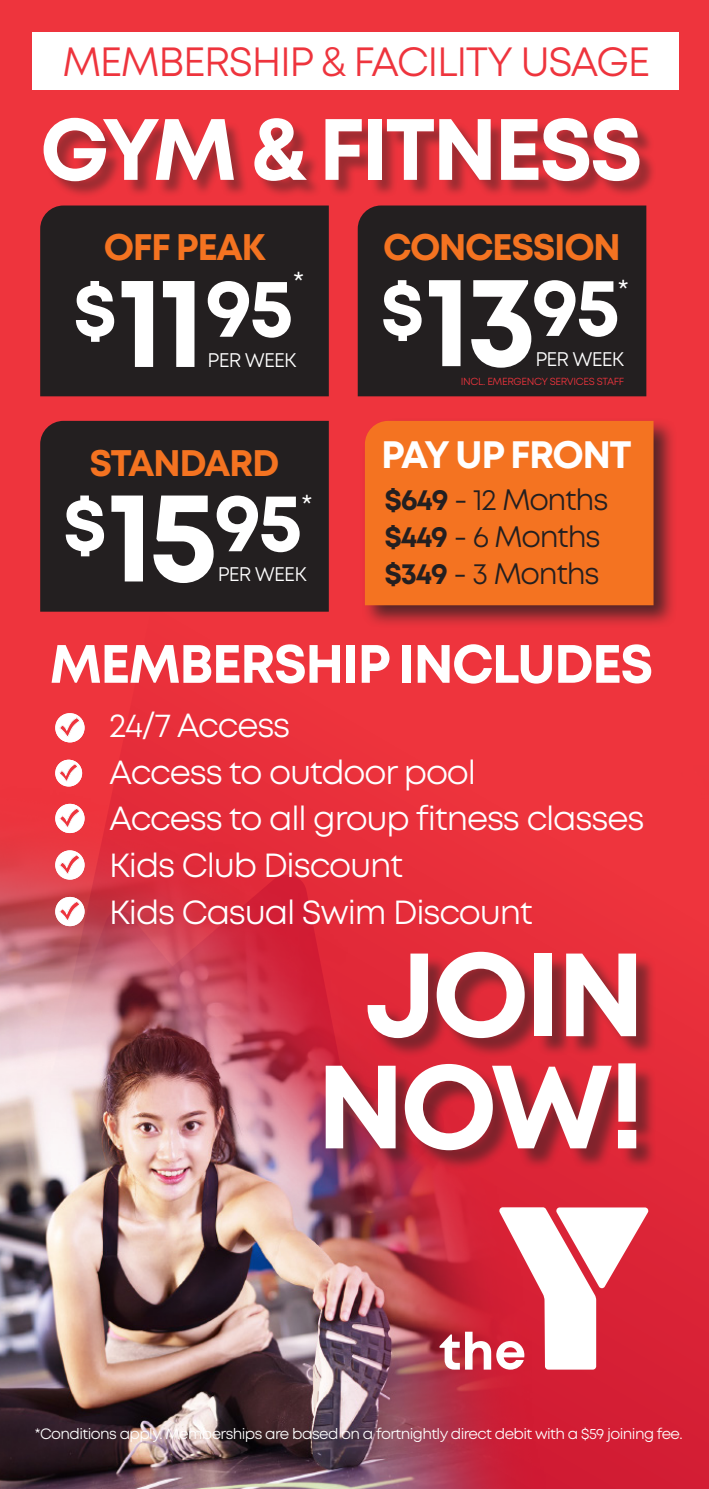
<style>
.page{position:relative;width:709px;height:1489px;background:#fff}
.page>*{position:absolute;margin:0;border:0;box-sizing:border-box;transform-origin:0 0}
.t1{font:700 129.25px "Mont";color:#fff}
.t2{font:700 118px/112px "Mont";letter-spacing:-.04em;color:#fff;text-align:center}
.t3{font:700 86.75px "Mont";letter-spacing:-.04em;color:#fff}
.t4{font:700 82.25px "Mont";color:#fff}
.t5{font:700 74.25px "Mont";color:#fff}
.t6{font:700 53.75px "Mont";letter-spacing:-.035em;color:#fff}
.t7{font:40.75px "Mont";letter-spacing:-.035em;color:#ee343d}
.t8{font:700 38.25px "Mont";letter-spacing:-.04em;color:#fff}
.t9{font:700 37px "Mont";letter-spacing:-.04em;color:#f47321}
.t10{font:33.5px/46.8px "Mont";letter-spacing:-.035em;color:#fff}
.t11{font:30px "Mont";color:#fff}
.t12{font:29.5px/37px "Mont";letter-spacing:-.04em;color:#231f20}
.t13{font:19.75px "Mont";letter-spacing:-.04em;color:#fff}
.t14{font:15px "Mont";letter-spacing:-.04em;color:#fff}
.t15{font:10.25px "Mont";letter-spacing:-.035em;color:#ee343d}
.s1{font-size:74.25px}
.s2{font-weight:700}
</style>
<div class="page">
<div style="left:0;top:0;width:709px;height:765px;background:#ee343d"></div>
<img style="left:0;top:765px;width:709px;height:723px">
<svg style="left:439px;top:1207px;width:209px;height:162px"></svg>
<div style="left:55px;top:759px;width:27px;height:27px;background:#fff;border-radius:50%"></div>
<svg style="left:59px;top:763px;width:19px;height:18px"></svg>
<div style="left:55px;top:713px;width:30px;height:29px;background:#fff;border-radius:50%"></div>
<svg style="left:59px;top:717px;width:21px;height:20px"></svg>
<svg style="left:55px;top:803px;width:30px;height:30px"></svg>
<svg style="left:59px;top:808px;width:21px;height:19px"></svg>
<div style="left:55px;top:850px;width:30px;height:29px;background:#fff;border-radius:50%"></div>
<svg style="left:59px;top:854px;width:21px;height:20px"></svg>
<svg style="left:55px;top:896px;width:30px;height:30px"></svg>
<svg style="left:59px;top:901px;width:21px;height:19px"></svg>
<div style="left:328px;top:954px;width:329px;height:216px;background:#231f20;opacity:.5"></div>
<div style="left:361px;top:417px;width:316px;height:211px;background:#231f20;opacity:.75"></div>
<div style="left:365px;top:421px;width:288px;height:184px;background:#f47321"></div>
<div style="left:40px;top:205px;width:289px;height:191px;background:#231f20"></div>
<div style="left:46px;top:120px;width:610px;height:78px;background:#231f20;opacity:.4"></div>
<div style="left:32px;top:32px;width:646px;height:57px;background:#fff"></div>
<div style="left:358px;top:205px;width:288px;height:191px;background:#231f20"></div>
<div style="left:40px;top:421px;width:289px;height:190px;background:#231f20"></div>
<p class="t7" style="left:62px;top:36px;width:589px">MEMBERSHIP &amp; FACILITY USAGE</p>
<h3 class="t3" style="left:40px;top:93px;width:604px">GYM &amp; FITNESS</h3>
<p class="t9" style="left:104px;top:223px;width:163px">OFF PEAK</p>
<h1 class="t1" style="left:117px;top:238px;width:89px">11</h1>
<p class="t11" style="left:293px;top:264px;width:13px">*</p>
<h3 class="t4" style="left:73px;top:254px;width:223px"><span class="s1">$</span> 95</h3>
<p class="t13" style="left:208px;top:347px;width:90px">PER WEEK</p>
<p class="t9" style="left:89px;top:438px;width:191px">STANDARD</p>
<h1 class="t1" style="left:107px;top:452px;width:113px">15</h1>
<h3 class="t5" style="left:63px;top:476px;width:46px">$</h3>
<h3 class="t4" style="left:214px;top:469px;width:90px">95</h3>
<p class="t11" style="left:301px;top:487px;width:13px">*</p>
<p class="t13" style="left:218px;top:562px;width:90px">PER WEEK</p>
<p class="t9" style="left:383px;top:223px;width:239px">CONCESSION</p>
<h1 class="t1" style="left:424px;top:237px;width:114px">13</h1>
<p class="t11" style="left:617px;top:271px;width:13px">*</p>
<h3 class="t5" style="left:380px;top:261px;width:46px">$</h3>
<h3 class="t4" style="left:532px;top:253px;width:90px">95</h3>
<p class="t15" style="left:461px;top:375px;width:165px">INCL. EMERGENCY SERVICES STAFF</p>
<p class="t13" style="left:535px;top:346px;width:90px">PER WEEK</p>
<p class="t8" style="left:381px;top:429px;width:252px">PAY UP FRONT</p>
<p class="t12" style="left:384px;top:481px;width:226px"><span class="s2">$649</span> - 12 Months <span class="s2">$449</span> - 6 Months <span class="s2">$349</span> - 3 Months</p>
<h3 class="t6" style="left:50px;top:629px;width:605px">MEMBERSHIP INCLUDES</h3>
<p class="t10" style="left:109px;top:702px;width:536px">24/7 Access<br>Access to outdoor pool<br>Access to all group fitness classes<br>Kids Club Discount<br>Kids Casual Swim Discount</p>
<h2 class="t2" style="left:316px;top:939px;width:331px">JOIN<br>NOW!</h2>
<p class="t14" style="left:35px;top:1424px;width:649px">*Conditions apply. Memberships are based on a fortnightly direct debit with a $59 joining fee.</p>
</div>
